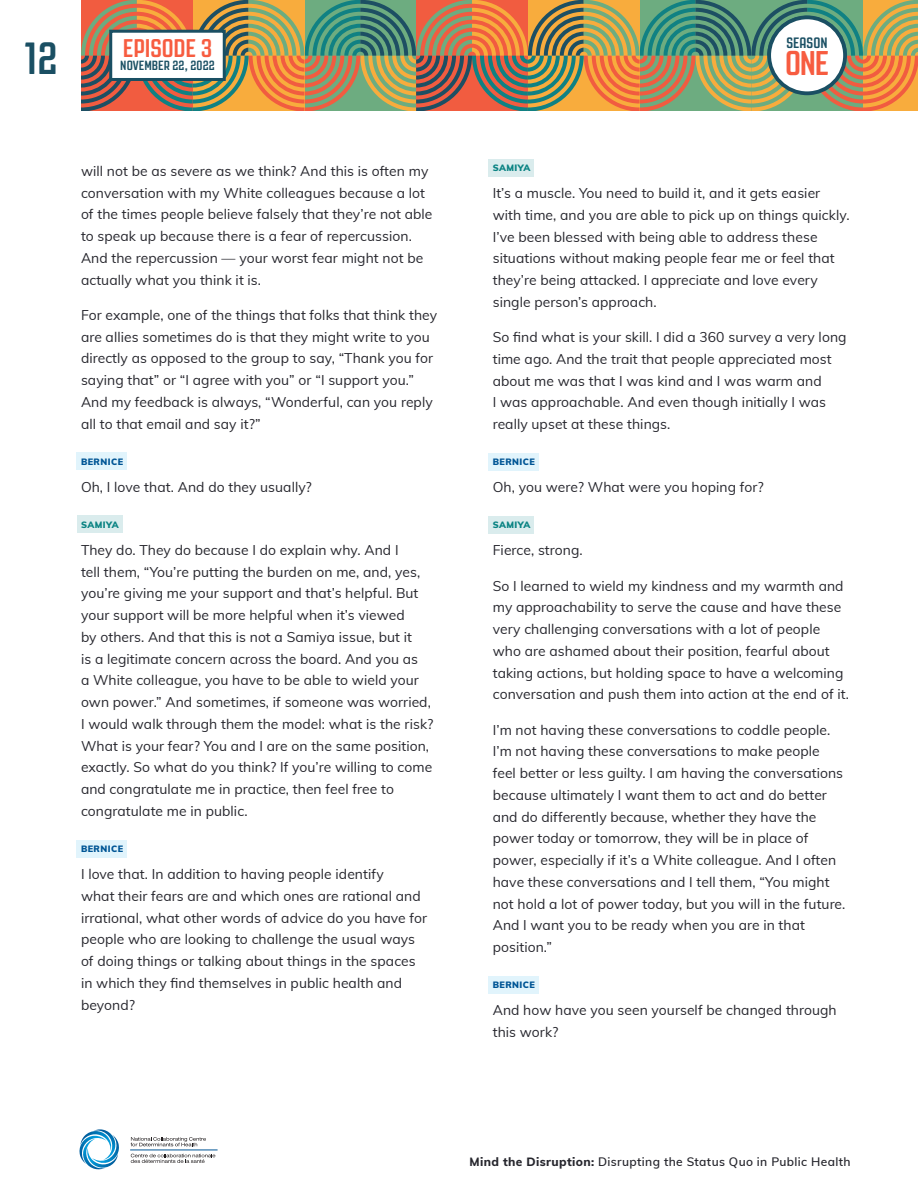
<style>
.page{position:relative;width:918px;height:1188px;background:#fff}
.page>*{position:absolute;margin:0;border:0;box-sizing:border-box;transform-origin:0 0}
.t1{font:700 45px "Revolution Gothic";color:#1a4f63}
.t2{font:700 34.2px "Revolution Gothic";color:#f75c40}
.t3{font:700 25.5px "Revolution Gothic";color:#f75c40}
.t4{font:700 15px "Revolution Gothic";letter-spacing:.005em;color:#1a4f63}
.BODY_COPY{font:13.8px/21.8px "Muli";letter-spacing:.005em;color:#26262d}
.t5{font:700 13.35px "Revolution Gothic";letter-spacing:.005em;color:#1a4f63}
.t6{font:600 12px "Muli";letter-spacing:.03em;color:#26262d}
.B{font:900 9px "Muli";letter-spacing:.05em;color:#005595}
.A{font:900 9px "Muli";letter-spacing:.05em;color:#0a8383}
.s1{font-weight:800}
</style>
<div class="page">
<svg style="left:81px;top:0;width:837px;height:111px;background:#a28b5b"></svg>
<svg style="left:131px;top:1137px;width:75px;height:9px"></svg>
<svg style="left:131px;top:1154px;width:84px;height:9px"></svg>
<svg style="left:79px;top:1129px;width:40px;height:41px"></svg>
<hr style="left:130px;top:1150px;width:88px;height:1px;background:#005595">
<div style="left:769px;top:17px;width:76px;height:76px;background:#fff;border-radius:50%"></div>
<div style="left:767px;top:15px;width:80px;height:80px;border:4px solid #1a4f63;border-radius:50%"></div>
<div style="left:109px;top:30px;width:117px;height:51px;background:#fff;border:3px solid #1a4f63"></div>
<svg style="left:77px;top:452px;width:50px;height:18px"></svg>
<svg style="left:77px;top:516px;width:46px;height:17px"></svg>
<svg style="left:77px;top:840px;width:50px;height:17px"></svg>
<svg style="left:488px;top:159px;width:46px;height:18px"></svg>
<svg style="left:488px;top:453px;width:51px;height:18px"></svg>
<svg style="left:488px;top:516px;width:46px;height:18px"></svg>
<svg style="left:488px;top:976px;width:51px;height:18px"></svg>
<h1 class="t1" style="left:24px;top:34px;width:35px">12</h1>
<p class="t4" style="left:787px;top:35px;width:43px">SEASON</p>
<h3 class="t3" style="left:123px;top:35px;width:91px">EPISODE 3</h3>
<p class="t5" style="left:120px;top:58px;width:96px">NOVEMBER 22, 2022</p>
<h2 class="t2" style="left:785px;top:45px;width:45px">ONE</h2>
<p class="BODY_COPY" style="left:81px;top:159px;width:353px">will not be as severe as we think? And this is often my conversation with my White colleagues because a lot of the times people believe falsely that they’re not able to speak up because there is a fear of repercussion.<br>And the repercussion — your worst fear might not be actually what you think it is.</p>
<p class="BODY_COPY" style="left:81px;top:303px;width:358px">For example, one of the things that folks that think they are allies sometimes do is that they might write to you directly as opposed to the group to say, “Thank you for saying that” or “I agree with you” or “I support you.” And my feedback is always, “Wonderful, can you reply all to that email and say it?”</p>
<p class="B" style="left:81px;top:455px;width:44px">BERNICE</p>
<p class="BODY_COPY" style="left:81px;top:475px;width:232px">Oh, I love that. And do they usually?</p>
<p class="A" style="left:81px;top:518px;width:39px">SAMIYA</p>
<p class="BODY_COPY" style="left:81px;top:538px;width:354px">They do. They do because I do explain why. And I<br>tell them, “You’re putting the burden on me, and, yes, you’re giving me your support and that’s helpful. But your support will be more helpful when it’s viewed<br>by others. And that this is not a Samiya issue, but it<br>is a legitimate concern across the board. And you as<br>a White colleague, you have to be able to wield your own power.” And sometimes, if someone was worried, I would walk through them the model: what is the risk?<br>What is your fear? You and I are on the same position, exactly. So what do you think? If you’re willing to come and congratulate me in practice, then feel free to congratulate me in public.</p>
<p class="B" style="left:81px;top:842px;width:44px">BERNICE</p>
<p class="BODY_COPY" style="left:81px;top:863px;width:348px">I love that. In addition to having people identify<br>what their fears are and which ones are rational and irrational, what other words of advice do you have for people who are looking to challenge the usual ways of doing things or talking about things in the spaces in which they find themselves in public health and beyond?</p>
<p class="A" style="left:493px;top:161px;width:39px">SAMIYA</p>
<p class="BODY_COPY" style="left:493px;top:182px;width:358px">It’s a muscle. You need to build it, and it gets easier with time, and you are able to pick up on things quickly.<br>I’ve been blessed with being able to address these situations without making people fear me or feel that they’re being attacked. I appreciate and love every single person’s approach.</p>
<p class="BODY_COPY" style="left:493px;top:326px;width:355px">So find what is your skill. I did a 360 survey a very long time ago. And the trait that people appreciated most about me was that I was kind and I was warm and<br>I was approachable. And even though initially I was really upset at these things.</p>
<p class="B" style="left:493px;top:455px;width:44px">BERNICE</p>
<p class="BODY_COPY" style="left:493px;top:476px;width:273px">Oh, you were? What were you hoping for?</p>
<p class="A" style="left:493px;top:518px;width:39px">SAMIYA</p>
<p class="BODY_COPY" style="left:493px;top:539px;width:91px">Fierce, strong.</p>
<p class="BODY_COPY" style="left:493px;top:574px;width:358px">So I learned to wield my kindness and my warmth and my approachability to serve the cause and have these very challenging conversations with a lot of people who are ashamed about their position, fearful about taking actions, but holding space to have a welcoming conversation and push them into action at the end of it.</p>
<p class="BODY_COPY" style="left:493px;top:718px;width:354px">I’m not having these conversations to coddle people.<br>I’m not having these conversations to make people feel better or less guilty. I am having the conversations because ultimately I want them to act and do better and do differently because, whether they have the power today or tomorrow, they will be in place of power, especially if it’s a White colleague. And I often have these conversations and I tell them, “You might not hold a lot of power today, but you will in the future.<br>And I want you to be ready when you are in that position.”</p>
<p class="B" style="left:493px;top:978px;width:44px">BERNICE</p>
<p class="BODY_COPY" style="left:493px;top:999px;width:345px">And how have you seen yourself be changed through this work?</p>
<p class="t6" style="left:470px;top:1153px;width:382px"><span class="s1">Mind the Disruption:</span> Disrupting the Status Quo in Public Health</p>
</div>
